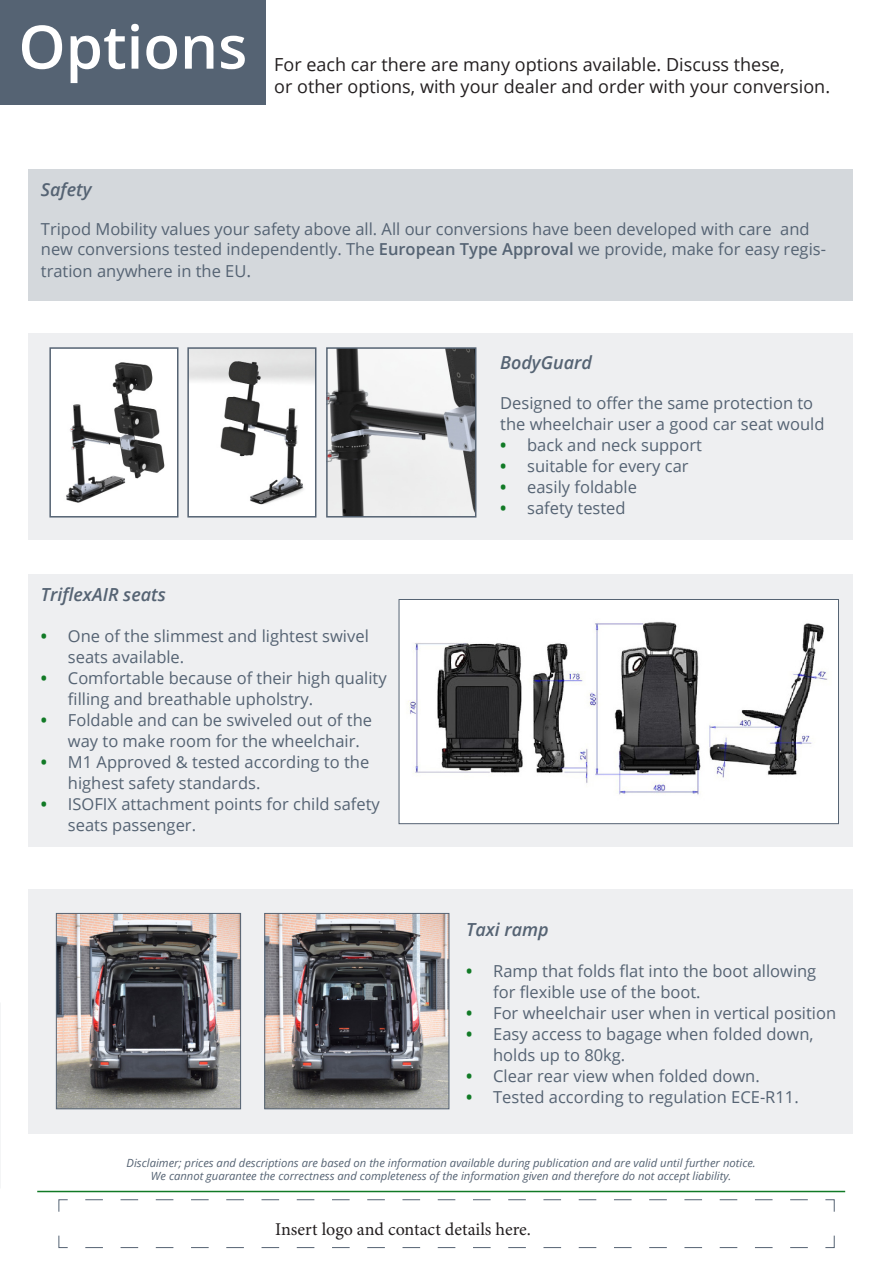
<style>
.page{position:relative;width:893px;height:1263px;background:#fff}
.page>*{position:absolute;margin:0;border:0;box-sizing:border-box;transform-origin:0 0}
.t1{font:600 60px "Open Sans";color:#fff}
.t2{font:700 60px "Open Sans";color:#fff}
.t3{font:18px/21.6px "Open Sans";color:#231f20}
.t4{font:italic 600 18px "Open Sans";color:#556373}
.t5{font:18px "Minion Pro";color:#231f20}
.t6{font:16.5px/21px "Open Sans";color:#556373}
.t7{font:italic 11.25px/13.5px "Open Sans";color:#556373;text-align:center}
.s1{font-weight:600}
.s2{font-size:18px}
.s3{font-weight:700;color:#117a26}
</style>
<div class="page">
<div style="left:0;top:0;width:266px;height:104px;background:#556373"></div>
<div style="left:28px;top:169px;width:825px;height:132px;background:#d4d8dc"></div>
<div style="left:28px;top:333px;width:825px;height:207px;background:#eeeff1"></div>
<img style="left:52px;top:350px;width:123px;height:164px">
<div style="left:49px;top:347px;width:129px;height:170px;border:2px solid #556373"></div>
<img style="left:190px;top:350px;width:123px;height:164px">
<div style="left:187px;top:347px;width:129px;height:170px;border:2px solid #556373"></div>
<img style="left:329px;top:350px;width:144px;height:164px">
<div style="left:326px;top:347px;width:150px;height:170px;border:2px solid #556373"></div>
<div style="left:28px;top:574px;width:825px;height:272px;background:#eeeff1"></div>
<div style="left:28px;top:889px;width:825px;height:244px;background:#eeeff1"></div>
<img style="left:58px;top:915px;width:181px;height:192px">
<div style="left:56px;top:913px;width:185px;height:196px;border:1px solid #556373"></div>
<img style="left:266px;top:915px;width:181px;height:192px">
<div style="left:264px;top:913px;width:185px;height:196px;border:1px solid #556373"></div>
<img style="left:401px;top:601px;width:436px;height:221px">
<div style="left:399px;top:599px;width:440px;height:225px;border:1px solid #556373"></div>
<hr style="left:37px;top:1191px;width:808px;height:1px;background:#117a26">
<svg style="left:58px;top:1199px;width:777px;height:49px"></svg>
<p class="t1" style="left:18px;top:6px;width:230px">Options</p>
<p class="t2" style="left:10px;top:7px;width:87px">Op</p>
<p class="t3" style="left:274px;top:53px;width:557px">For each car there are many options available. Discuss these,<br>or other options, with your dealer and order with your conversion.</p>
<p class="t4" style="left:41px;top:177px;width:52px">Safety</p>
<p class="t6" style="left:41px;top:219px;width:787px;line-height:19.8px">Tripod Mobility values your safety above all. All our conversions have been developed with care and new conversions tested independently. The <span class="s1">European Type Approval</span> we provide, make for easy regis-</p>
<p class="t6" style="left:41px;top:260px;width:212px">tration anywhere in the EU<span class="s2">.</span></p>
<p class="t4" style="left:41px;top:582px;width:127px">TriflexAIR seats</p>
<p class="t6" style="left:68px;top:625px;width:302px;text-indent:-27px"><span class="s3">•</span> One of the slimmest and lightest swivel seats available.</p>
<p class="t6" style="left:68px;top:667px;width:320px;text-indent:-27px"><span class="s3">•</span> Comfortable because of their high quality filling and breathable upholstry.</p>
<p class="t6" style="left:68px;top:709px;width:306px;text-indent:-27px"><span class="s3">•</span> Foldable and can be swiveled out of the way to make room for the wheelchair.</p>
<p class="t6" style="left:68px;top:751px;width:303px;text-indent:-27px"><span class="s3">•</span> M1 Approved &amp; tested according to the highest safety standards.</p>
<p class="t6" style="left:68px;top:793px;width:313px;text-indent:-27px"><span class="s3">•</span> ISOFIX attachment points for child safety seats passenger.</p>
<p class="t4" style="left:500px;top:350px;width:93px">BodyGuard</p>
<p class="t6" style="left:500px;top:392px;width:326px">Designed to offer the same protection to the wheelchair user a good car seat would</p>
<p class="t6" style="left:500px;top:434px;width:203px"><span class="s3">•</span> back and neck support</p>
<p class="t6" style="left:500px;top:455px;width:190px"><span class="s3">•</span> suitable for every car</p>
<p class="t6" style="left:500px;top:476px;width:138px"><span class="s3">•</span> easily foldable</p>
<p class="t6" style="left:500px;top:497px;width:127px"><span class="s3">•</span> safety tested</p>
<p class="t4" style="left:466px;top:917px;width:84px">Taxi ramp</p>
<p class="t6" style="left:493px;top:960px;width:325px;text-indent:-27px"><span class="s3">•</span> Ramp that folds flat into the boot allowing for flexible use of the boot.</p>
<p class="t6" style="left:466px;top:1002px;width:372px"><span class="s3">•</span> For wheelchair user when in vertical position</p>
<p class="t6" style="left:493px;top:1023px;width:322px;text-indent:-27px"><span class="s3">•</span> Easy access to bagage when folded down, holds up to 80kg.</p>
<p class="t6" style="left:466px;top:1065px;width:295px"><span class="s3">•</span> Clear rear view when folded down.</p>
<p class="t6" style="left:466px;top:1086px;width:334px"><span class="s3">•</span> Tested according to regulation ECE-R11.</p>
<p class="t7" style="left:127px;top:1155px;width:631px">Disclaimer; prices and descriptions are based on the information available during publication and are valid until further notice.<br>We cannot guarantee the correctness and completeness of the information given and therefore do not accept liability.</p>
<p class="t5" style="left:275px;top:1217px;width:257px">Insert logo and contact details here.</p>
</div>
